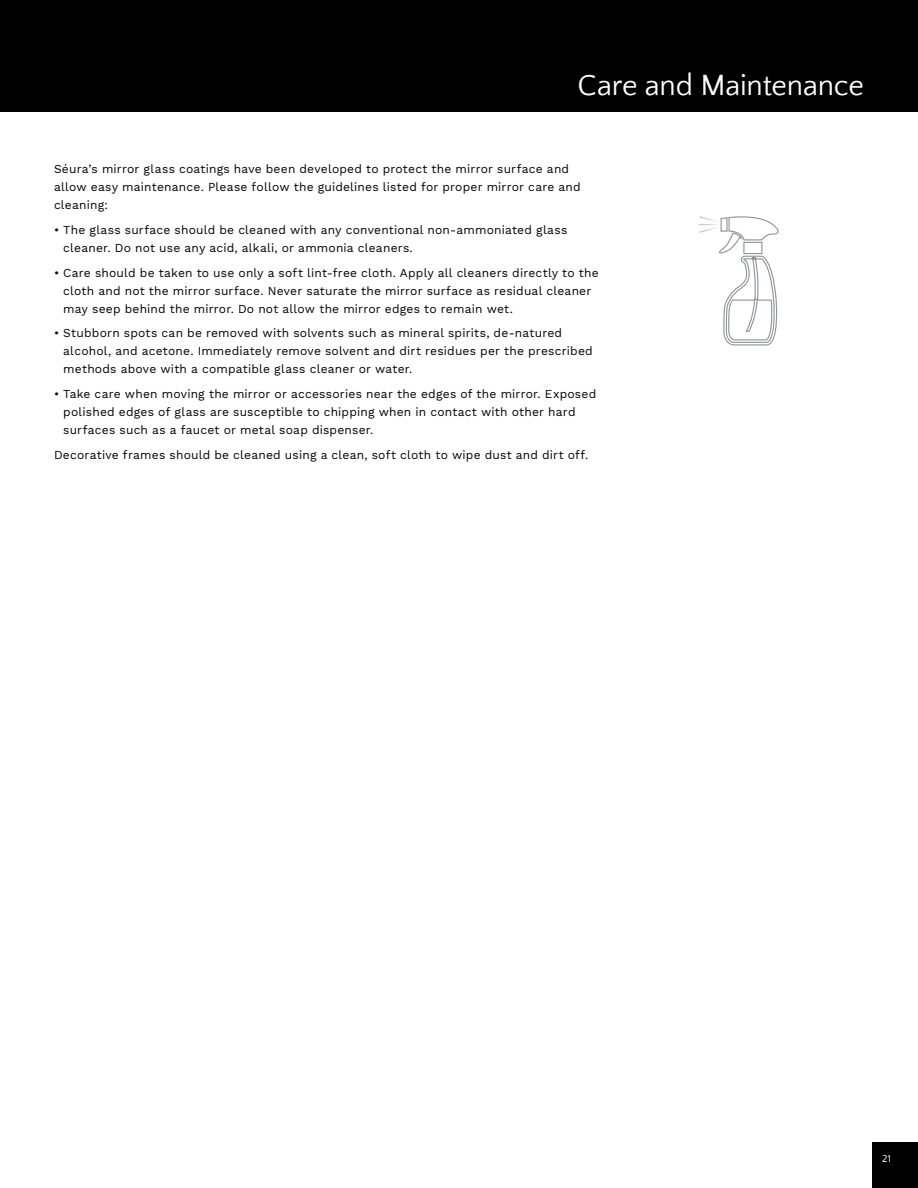
<style>
.page{position:relative;width:918px;height:1188px;background:#fff}
.page>*{position:absolute;margin:0;border:0;box-sizing:border-box;transform-origin:0 0}
.t1{font:30px "Quattrocento Sans";letter-spacing:-.01em;color:#fff}
.t2{font:12px/18px "Work Sans";letter-spacing:.015em;color:#000}
.t3{font:10.5px "Quattrocento Sans";color:#fff}
</style>
<div class="page">
<div style="left:872px;top:1142px;width:46px;height:46px;background:#000"></div>
<div style="left:0;top:0;width:918px;height:111px;background:#000"></div>
<svg style="left:699px;top:216px;width:80px;height:130px"></svg>
<h1 class="t1" style="left:578px;top:70px;width:288px">Care and Maintenance</h1>
<p class="t2" style="left:54px;top:161px;width:528px">Séura’s mirror glass coatings have been developed to protect the mirror surface and allow easy maintenance. Please follow the guidelines listed for proper mirror care and cleaning:</p>
<p class="t2" style="left:63px;top:221px;width:506px;text-indent:-9px">• The glass surface should be cleaned with any conventional non-ammoniated glass cleaner. Do not use any acid, alkali, or ammonia cleaners.</p>
<p class="t2" style="left:63px;top:264px;width:537px;text-indent:-9px">• Care should be taken to use only a soft lint-free cloth. Apply all cleaners directly to the cloth and not the mirror surface. Never saturate the mirror surface as residual cleaner may seep behind the mirror. Do not allow the mirror edges to remain wet.</p>
<p class="t2" style="left:63px;top:325px;width:531px;text-indent:-9px">• Stubborn spots can be removed with solvents such as mineral spirits, de-natured alcohol, and acetone. Immediately remove solvent and dirt residues per the prescribed methods above with a compatible glass cleaner or water.</p>
<p class="t2" style="left:63px;top:386px;width:535px;text-indent:-9px">• Take care when moving the mirror or accessories near the edges of the mirror. Exposed polished edges of glass are susceptible to chipping when in contact with other hard surfaces such as a faucet or metal soap dispenser.</p>
<p class="t2" style="left:54px;top:446px;width:536px">Decorative frames should be cleaned using a clean, soft cloth to wipe dust and dirt off.</p>
<p class="t3" style="left:882px;top:1153px;width:10px">21</p>
</div>
